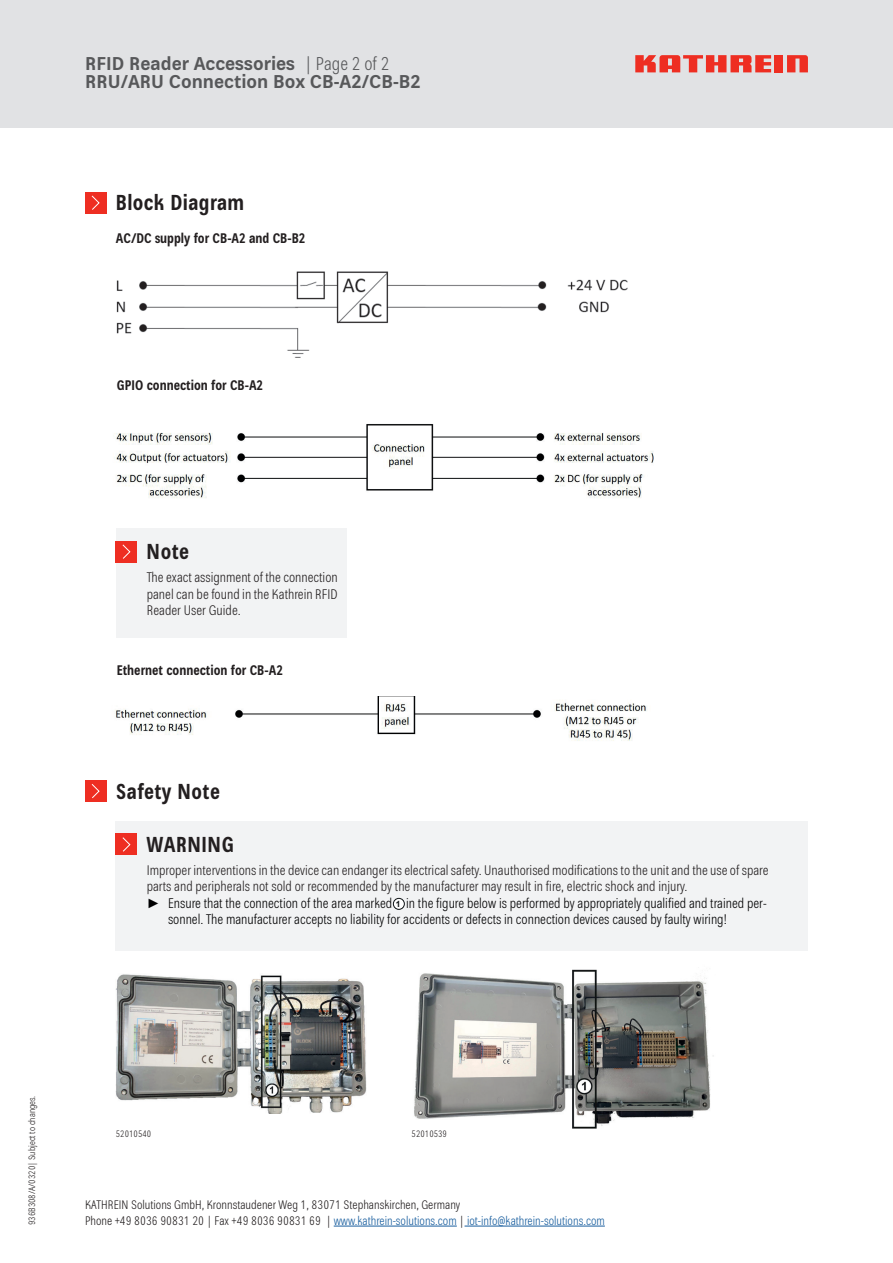
<style>
.page{position:relative;width:893px;height:1263px;background:#fff}
.page>*{position:absolute;margin:0;border:0;box-sizing:border-box;transform-origin:0 0}
.t1{font:700 21px "Kathrein Office Cond";letter-spacing:.02em;color:#231f20}
.t2{font:700 18px/18px "Kathrein Office";color:#57585a}
.t3{font:13.5px/16.2px "Kathrein Office Cond";color:#231f20;text-align:justify}
.t4{font:13.5px "Kathrein Office Cond";color:#000001}
.t5{font:700 13.5px "Kathrein Office Cond";color:#231f20}
.t6{font:12px/16.2px "Kathrein Office Cond";color:#231f20}
.t7{font:9px "Kathrein Office Cond";color:#231f20}
.t8{font:700 8.55px "Arial";color:#0d1214}
.s1{font-family:"Kathrein Office Cond";font-weight:400}
.s2{font-family:"Arial"}
.s3{color:#175d9e}
</style>
<div class="page">
<div style="left:0;top:0;width:893px;height:128px;background:#e1e2e4"></div>
<div style="left:775px;top:55px;width:8px;height:17px;background:#ee2e22"></div>
<svg style="left:787px;top:55px;width:21px;height:17px"></svg>
<svg style="left:635px;top:55px;width:136px;height:17px"></svg>
<hr style="left:334px;top:1226px;width:123px;height:1px;background:#175d9e">
<hr style="left:465px;top:1226px;width:140px;height:1px;background:#175d9e">
<div style="left:85px;top:780px;width:21px;height:21px;background:#ee2e22"></div>
<svg style="left:91px;top:784px;width:9px;height:15px"></svg>
<div style="left:116px;top:821px;width:692px;height:130px;background:#f2f3f4"></div>
<div style="left:116px;top:834px;width:21px;height:21px;background:#ee2e22"></div>
<svg style="left:122px;top:837px;width:9px;height:15px"></svg>
<img style="left:116px;top:974px;width:251px;height:139px">
<div style="left:85px;top:192px;width:21px;height:21px;background:#ee2e22"></div>
<svg style="left:91px;top:195px;width:9px;height:15px"></svg>
<img style="left:116px;top:271px;width:512px;height:87px">
<img style="left:114px;top:424px;width:540px;height:74px">
<div style="left:116px;top:528px;width:230px;height:110px;background:#f2f3f4"></div>
<div style="left:116px;top:541px;width:21px;height:21px;background:#ee2e22"></div>
<svg style="left:122px;top:544px;width:9px;height:15px"></svg>
<img style="left:115px;top:696px;width:532px;height:45px">
<div style="left:393px;top:898px;width:11px;height:11px;background:#fff;border-radius:50%"></div>
<div style="left:393px;top:898px;width:12px;height:12px;border:1px solid #0d1214;border-radius:50%"></div>
<img style="left:414px;top:969px;width:300px;height:160px">
<h2 class="t2" style="left:85px;top:55px;width:337px">RFID Reader Accessories <span class="s1">| Page 2 of 2<br></span>RRU/ARU Connection Box CB-A2/CB-B2</h2>
<h1 class="t1" style="left:116px;top:188px;width:130px">Block Diagram</h1>
<p class="t5" style="left:116px;top:229px;width:191px">AC/DC supply for CB-A2 and CB-B2</p>
<p class="t5" style="left:117px;top:376px;width:148px">GPIO connection for CB-A2</p>
<h1 class="t1" style="left:147px;top:537px;width:44px">Note</h1>
<p class="t3" style="left:147px;top:570px;width:193px">The exact assignment of the connection panel can be found in the Kathrein RFID Reader User Guide.</p>
<p class="t5" style="left:117px;top:660px;width:168px">Ethernet connection for CB-A2</p>
<h1 class="t1" style="left:116px;top:776px;width:106px">Safety Note</h1>
<h1 class="t1" style="left:147px;top:830px;width:89px">WARNING</h1>
<p class="t3" style="left:147px;top:862px;width:623px">Improper interventions in the device can endanger its electrical safety. Unauthorised modifications to the unit and the use of spare</p>
<p class="t3" style="left:147px;top:879px;width:542px">parts and peripherals not sold or recommended by the manufacturer may result in fire, electric shock and injury.</p>
<p class="t4" style="left:147px;top:893px;width:621px"><span class="s2">►</span> Ensure that the connection of the area marked in the figure below is performed by appropriately qualified and trained per-</p>
<p class="t4" style="left:168px;top:910px;width:560px">sonnel. The manufacturer accepts no liability for accidents or defects in connection devices caused by faulty wiring!</p>
<p class="t8" style="left:396px;top:898px;width:6px">1</p>
<p class="t7" style="left:26px;top:1225px;width:131px;rotate:-90deg">936B308/A/0320| Subject to changes.</p>
<p class="t7" style="left:116px;top:1128px;width:37px">52010540</p>
<p class="t7" style="left:412px;top:1128px;width:37px">52010539</p>
<p class="t6" style="left:85px;top:1197px;width:521px">KATHREIN Solutions GmbH, Kronnstaudener Weg 1, 83071 Stephanskirchen, Germany<br>Phone +49 8036 90831 20 | Fax +49 8036 90831 69 | <span class="s3">www.kathrein-solutions.com</span> | <span class="s3">iot-info@kathrein-solutions.com</span></p>
</div>
